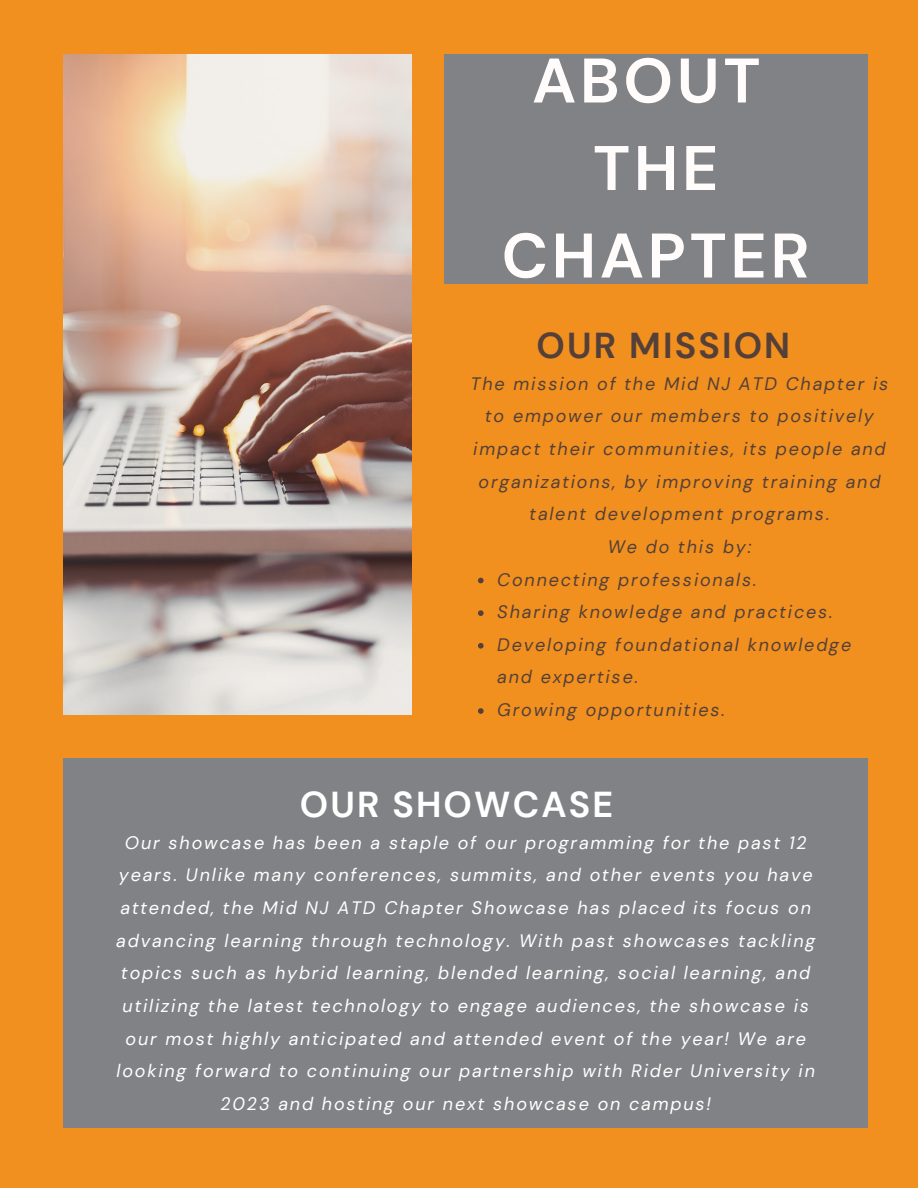
<style>
.page{position:relative;width:918px;height:1188px;background:#f1901f}
.page>*{position:absolute;margin:0;border:0;box-sizing:border-box;transform-origin:0 0}
.t1{font:700 62.85px/87.4px "DM Sans";letter-spacing:.06em;color:#fffcfb;text-align:center}
.t2{font:700 36px "DM Sans";letter-spacing:.06em;color:#fff}
.t3{font:700 36px "DM Sans";letter-spacing:.06em;color:#544038}
.t4{font:italic 18px/32.7px "DM Sans";letter-spacing:.1em;color:#fff;text-align:center}
.t5{font:italic 18px/32.7px "DM Sans";letter-spacing:.1em;color:#544038}
</style>
<div class="page">
<img style="left:64px;top:54px;width:347px;height:661px">
<div style="left:64px;top:759px;width:804px;height:369px;background:#808285"></div>
<div style="left:444px;top:54px;width:423px;height:230px;background:#808285"></div>
<svg style="left:478px;top:578px;width:6px;height:5px"></svg>
<svg style="left:478px;top:610px;width:6px;height:6px"></svg>
<svg style="left:478px;top:643px;width:6px;height:6px"></svg>
<svg style="left:478px;top:708px;width:6px;height:6px"></svg>
<p class="t1" style="left:532px;top:37px;width:230px">ABOUT</p>
<p class="t1" style="left:502px;top:125px;width:310px">THE<br>CHAPTER</p>
<p class="t3" style="left:537px;top:322px;width:255px">OUR MISSION</p>
<p class="t5" style="left:471px;top:367px;width:419px;text-align:center">The mission of the Mid NJ ATD Chapter is to empower our members to positively impact their communities, its people and organizations, by improving training and talent development programs.</p>
<p class="t5" style="left:608px;top:530px;width:145px">We do this by:</p>
<p class="t5" style="left:497px;top:563px;width:261px">Connecting professionals.</p>
<p class="t5" style="left:497px;top:596px;width:337px">Sharing knowledge and practices.</p>
<p class="t5" style="left:497px;top:628px;width:355px">Developing foundational knowledge and expertise.</p>
<p class="t5" style="left:497px;top:694px;width:229px">Growing opportunities.</p>
<p class="t2" style="left:300px;top:781px;width:315px">OUR SHOWCASE</p>
<p class="t4" style="left:116px;top:826px;width:701px">Our showcase has been a staple of our programming for the past 12 years. Unlike many conferences, summits, and other events you have attended, the Mid NJ ATD Chapter Showcase has placed its focus on advancing learning through technology. With past showcases tackling topics such as hybrid learning, blended learning, social learning, and utilizing the latest technology to engage audiences, the showcase is our most highly anticipated and attended event of the year! We are looking forward to continuing our partnership with Rider University in 2023 and hosting our next showcase on campus!</p>
</div>
